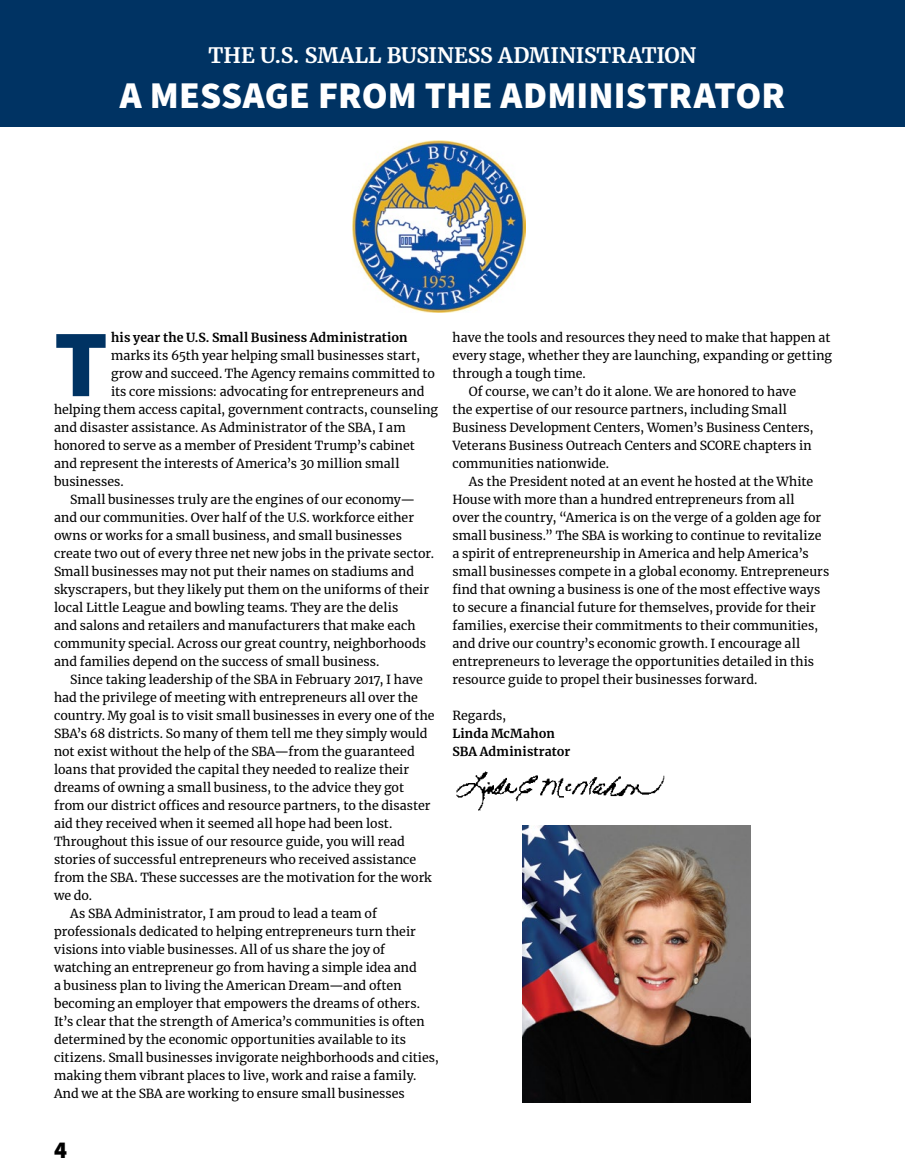
<style>
.page{position:relative;width:905px;height:1175px;background:#fff}
.page>*{position:absolute;margin:0;border:0;box-sizing:border-box;transform-origin:0 0}
.Serif_Text{font:900 95.4px "Source Sans Pro";color:#003363}
.Admin_Letter_title{font:900 37.5px "Source Sans Pro";letter-spacing:.005em;color:#fff}
.t1{font:900 24px "Source Sans Pro";color:#000}
.Admin_Letter_title-2{font:700 21px "Merriweather";letter-spacing:-.005em;color:#fff}
.Serif_Text-2{font:12.3px/18px "Merriweather";letter-spacing:.005em;color:#000}
.Serif_Text-3{font:700 12.3px "Merriweather";letter-spacing:.015em;color:#000}
</style>
<div class="page">
<div style="left:0;top:0;width:904px;height:126px;background:#003363"></div>
<img style="left:522px;top:825px;width:228px;height:277px">
<img style="left:353px;top:140px;width:172px;height:172px">
<img style="left:456px;top:771px;width:209px;height:40px">
<h2 class="Admin_Letter_title-2" style="left:209px;top:41px;width:489px">THE U.S. SMALL BUSINESS ADMINISTRATION</h2>
<h2 class="Admin_Letter_title" style="left:120px;top:69px;width:666px">A MESSAGE FROM THE ADMINISTRATOR</h2>
<p class="Serif_Text" style="left:54px;top:298px;width:55px">T</p>
<p class="Serif_Text-3" style="left:111px;top:329px;width:298px">his year the U.S. Small Business Administration</p>
<p class="Serif_Text-2" style="left:111px;top:346px;width:310px">marks its 65th year helping small businesses start,</p>
<p class="Serif_Text-2" style="left:111px;top:364px;width:325px">grow and succeed. The Agency remains committed to</p>
<p class="Serif_Text-2" style="left:111px;top:382px;width:315px">its core missions: advocating for entrepreneurs and</p>
<p class="Serif_Text-2" style="left:54px;top:400px;width:385px">helping them access capital, government contracts, counseling</p>
<p class="Serif_Text-2" style="left:54px;top:418px;width:353px">and disaster assistance. As Administrator of the SBA, I am</p>
<p class="Serif_Text-2" style="left:54px;top:436px;width:362px">honored to serve as a member of President Trump’s cabinet</p>
<p class="Serif_Text-2" style="left:54px;top:454px;width:347px">and represent the interests of America’s 30 million small</p>
<p class="Serif_Text-2" style="left:54px;top:472px;width:71px">businesses.</p>
<p class="Serif_Text-2" style="left:54px;top:490px;width:381px;text-indent:16px">Small businesses truly are the engines of our economy— and our communities. Over half of the U.S. workforce either owns or works for a small business, and small businesses create two out of every three net new jobs in the private sector.<br>Small businesses may not put their names on stadiums and skyscrapers, but they likely put them on the uniforms of their local Little League and bowling teams. They are the delis<br>and salons and retailers and manufacturers that make each community special. Across our great country, neighborhoods and families depend on the success of small business.</p>
<p class="Serif_Text-2" style="left:54px;top:670px;width:382px;text-indent:16px">Since taking leadership of the SBA in February 2017, I have had the privilege of meeting with entrepreneurs all over the country. My goal is to visit small businesses in every one of the SBA’s 68 districts. So many of them tell me they simply would not exist without the help of the SBA—from the guaranteed loans that provided the capital they needed to realize their dreams of owning a small business, to the advice they got from our district offices and resource partners, to the disaster aid they received when it seemed all hope had been lost.<br>Throughout this issue of our resource guide, you will read stories of successful entrepreneurs who received assistance from the SBA. These successes are the motivation for the work we do.</p>
<p class="Serif_Text-2" style="left:54px;top:904px;width:386px;text-indent:16px">As SBA Administrator, I am proud to lead a team of professionals dedicated to helping entrepreneurs turn their visions into viable businesses. All of us share the joy of watching an entrepreneur go from having a simple idea and<br>a business plan to living the American Dream—and often becoming an employer that empowers the dreams of others.<br>It’s clear that the strength of America’s communities is often determined by the economic opportunities available to its citizens. Small businesses invigorate neighborhoods and cities, making them vibrant places to live, work and raise a family.<br>And we at the SBA are working to ensure small businesses</p>
<p class="Serif_Text-2" style="left:452px;top:328px;width:381px">have the tools and resources they need to make that happen at every stage, whether they are launching, expanding or getting through a tough time.</p>
<p class="Serif_Text-2" style="left:452px;top:382px;width:363px;text-indent:16px">Of course, we can’t do it alone. We are honored to have the expertise of our resource partners, including Small Business Development Centers, Women’s Business Centers, Veterans Business Outreach Centers and SCORE chapters in communities nationwide.</p>
<p class="Serif_Text-2" style="left:452px;top:472px;width:378px;text-indent:16px">As the President noted at an event he hosted at the White House with more than a hundred entrepreneurs from all<br>over the country, “America is on the verge of a golden age for small business.” The SBA is working to continue to revitalize a spirit of entrepreneurship in America and help America’s small businesses compete in a global economy. Entrepreneurs find that owning a business is one of the most effective ways to secure a financial future for themselves, provide for their families, exercise their commitments to their communities, and drive our country’s economic growth. I encourage all entrepreneurs to leverage the opportunities detailed in this resource guide to propel their businesses forward.</p>
<p class="Serif_Text-2" style="left:452px;top:706px;width:55px">Regards,</p>
<p class="Serif_Text-3" style="left:452px;top:725px;width:104px">Linda McMahon</p>
<p class="Serif_Text-3" style="left:452px;top:743px;width:119px">SBA Administrator</p>
<h3 class="t1" style="left:54px;top:1133px;width:14px">4</h3>
</div>
